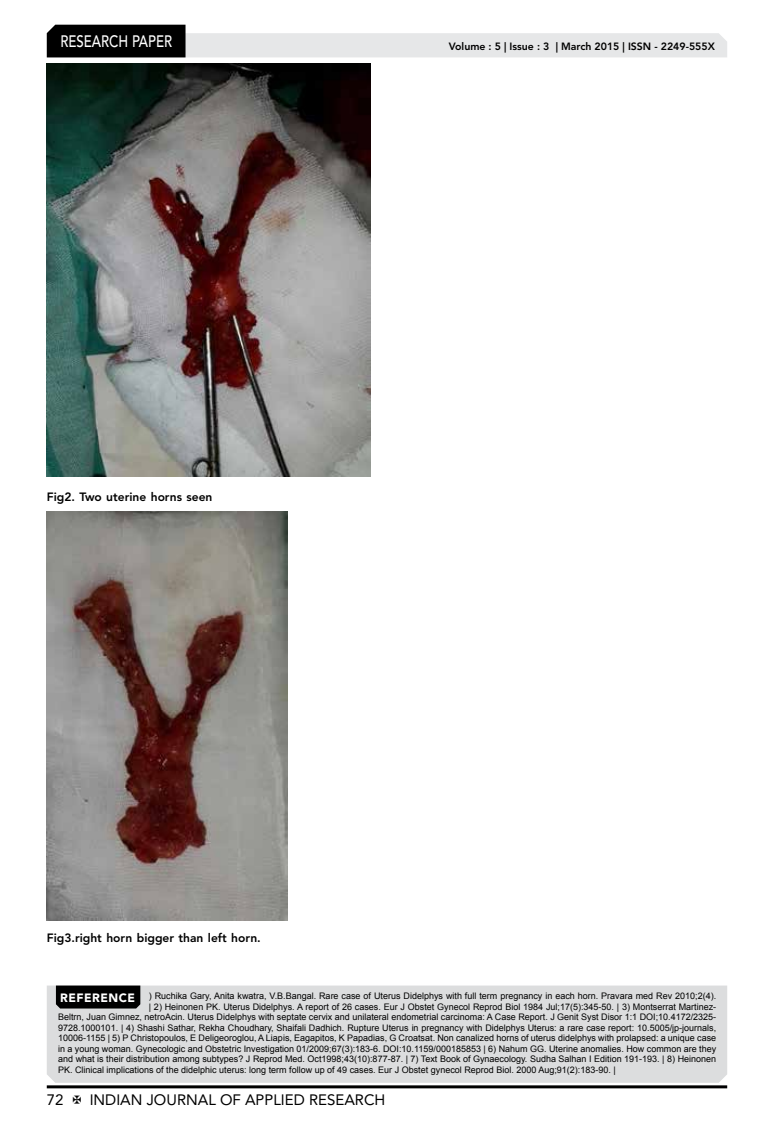
<style>
.page{position:relative;width:774px;height:1136px;background:#fff}
.page>*{position:absolute;margin:0;border:0;box-sizing:border-box;transform-origin:0 0}
.t1{font:500 16.5px "Avenir LT Std";color:#fff;scale:.8 1}
.t2{font:15px "Avenir LT Std";color:#000}
.t3{font:800 12px "Avenir LT Std";color:#000}
.t4{font:800 10.5px "Avenir LT Std";color:#000}
.t5{font:9px "Arial";color:#000}
.s1{font-family:"Avenir LT Std";font-weight:900;font-size:12px;color:#fff}
</style>
<div class="page">
<hr style="left:47px;top:1085px;width:680px;height:3px;background:#000">
<svg style="left:47px;top:25px;width:680px;height:32px"></svg>
<div style="left:47px;top:985px;width:680px;height:97px;background:#dcddde"></div>
<div style="left:56px;top:985px;width:84px;height:23px;background:#000"></div>
<img style="left:47px;top:64px;width:323px;height:412px">
<img style="left:47px;top:511px;width:241px;height:409px">
<h1 class="t1" style="left:60px;top:32px;width:139px">RESEARCH PAPER</h1>
<h3 class="t3" style="left:47px;top:489px;width:167px">Fig2. Two uterine horns seen</h3>
<h3 class="t3" style="left:47px;top:930px;width:215px">Fig3.right horn bigger than left horn.</h3>
<p class="t4" style="left:449px;top:41px;width:268px">Volume : 5 | Issue : 3 | March 2015 | ISSN - 2249-555X</p>
<p class="t5" style="left:60px;top:990px;width:657px"><span class="s1">REFERENCE</span> ) Ruchika Gary, Anita kwatra, V.B.Bangal. Rare case of Uterus Didelphys with full term pregnancy in each horn. Pravara med Rev 2010;2(4).</p>
<p class="t5" style="left:149px;top:1000px;width:569px">| 2) Heinonen PK. Uterus Didelphys. A report of 26 cases. Eur J Obstet Gynecol Reprod Biol 1984 Jul;17(5):345-50. | 3) Montserrat Martinez-</p>
<p class="t5" style="left:58px;top:1011px;width:660px">Beltrn, Juan Gimnez, netroAcin. Uterus Didelphys with septate cervix and unilateral endometrial carcinoma: A Case Report. J Genit Syst Disor 1:1 DOI;10.4172/2325-</p>
<p class="t5" style="left:58px;top:1021px;width:659px">9728.1000101. | 4) Shashi Sathar, Rekha Choudhary, Shaifali Dadhich. Rupture Uterus in pregnancy with Didelphys Uterus: a rare case report: 10.5005/jp-journals,</p>
<p class="t5" style="left:58px;top:1032px;width:659px">10006-1155 | 5) P Christopoulos, E Deligeoroglou, A Liapis, Eagapitos, K Papadias, G Croatsat. Non canalized horns of uterus didelphys with prolapsed: a unique case</p>
<p class="t5" style="left:58px;top:1042px;width:659px">in a young woman. Gynecologic and Obstetric Investigation 01/2009;67(3):183-6. DOI:10.1159/000185853 | 6) Nahum GG. Uterine anomalies. How common are they</p>
<p class="t5" style="left:58px;top:1053px;width:659px">and what is their distribution among subtypes? J Reprod Med. Oct1998;43(10):877-87. | 7) Text Book of Gynaecology. Sudha Salhan I Edition 191-193. | 8) Heinonen</p>
<p class="t5" style="left:58px;top:1063px;width:559px">PK. Clinical implications of the didelphic uterus: long term follow up of 49 cases. Eur J Obstet gynecol Reprod Biol. 2000 Aug;91(2):183-90. |</p>
<h2 class="t2" style="left:47px;top:1090px;width:18px">72</h2>
<h2 class="t2" style="left:90px;top:1090px;width:297px">INDIAN JOURNAL OF APPLIED RESEARCH</h2>
</div>
